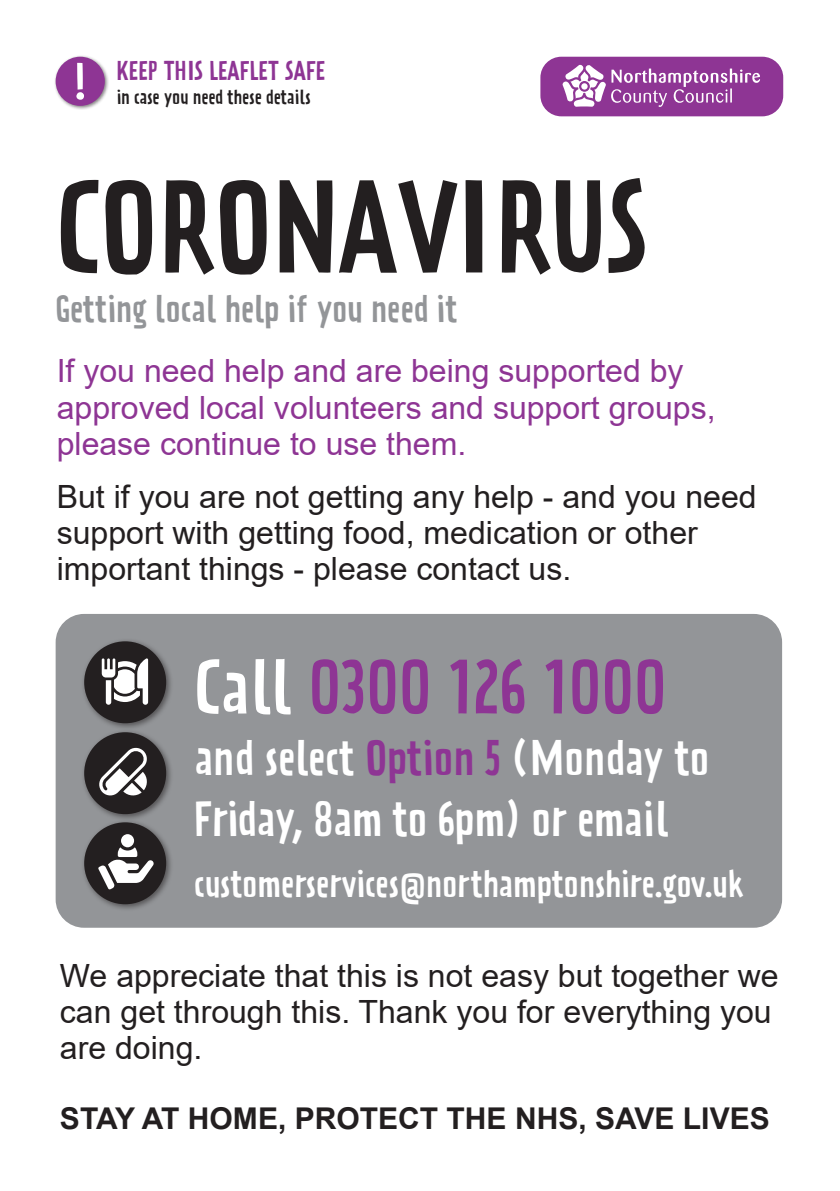
<style>
.page{position:relative;width:840px;height:1191px;background:#fff}
.page>*{position:absolute;margin:0;border:0;box-sizing:border-box;transform-origin:0 0}
.t1{font:116px "Prater Sans One";color:#231f20}
.t2{font:68px "Prater Sans One";color:#8e3594}
.t3{font:44px "Prater Sans One";color:#fff}
.t4{font:34px "Prater Sans One";color:#fff}
.t5{font:34px "Prater Sans One";letter-spacing:.005em;color:#939598}
.t6{font:32px/36px "Arial";color:#231f20}
.t7{font:32px/36px "Arial";color:#8e3594}
.t8{font:700 30px "Arial";color:#231f20}
.t9{font:24px "Prater Sans One";color:#8e3594}
.t10{font:18px "Prater Sans One";color:#231f20}
.s1{color:#fff}
.s2{color:#8e3594}
</style>
<div class="page">
<div style="left:56px;top:614px;width:725px;height:313px;background:#939598;border-radius:28px"></div>
<div style="left:540px;top:57px;width:242px;height:59px;background:#8e3594;border-radius:21px"></div>
<svg style="left:562px;top:64px;width:197px;height:43px"></svg>
<div style="left:81px;top:729px;width:92px;height:92px;background:#231f20;opacity:.55"></div>
<div style="left:84px;top:732px;width:82px;height:82px;background:#231f20;border-radius:50%"></div>
<svg style="left:99px;top:747px;width:48px;height:49px"></svg>
<div style="left:81px;top:638px;width:92px;height:92px;background:#231f20;opacity:.55"></div>
<div style="left:84px;top:641px;width:82px;height:82px;background:#231f20;border-radius:50%"></div>
<svg style="left:102px;top:658px;width:46px;height:46px"></svg>
<div style="left:81px;top:819px;width:92px;height:92px;background:#231f20;opacity:.55"></div>
<div style="left:84px;top:822px;width:82px;height:82px;background:#231f20;border-radius:50%"></div>
<div style="left:121px;top:834px;width:13px;height:13px;background:#fff;border-radius:50%"></div>
<svg style="left:98px;top:847px;width:56px;height:42px"></svg>
<div style="left:54px;top:55px;width:55px;height:55px;background:#231f20;opacity:.55"></div>
<div style="left:56px;top:57px;width:49px;height:49px;background:#8e3594;border-radius:50%"></div>
<svg style="left:76px;top:63px;width:8px;height:37px"></svg>
<p class="t9" style="left:117px;top:57px;width:210px">KEEP THIS LEAFLET SAFE</p>
<p class="t10" style="left:117px;top:87px;width:196px">in case you need these details</p>
<p class="t1" style="left:56px;top:159px;width:593px">CORONAVIRUS</p>
<p class="t5" style="left:56px;top:289px;width:403px">Getting local help if you need it</p>
<p class="t7" style="left:57px;top:353px;width:660px">If you need help and are being supported by approved local volunteers and support groups, please continue to use them.</p>
<p class="t6" style="left:57px;top:478px;width:701px">But if you are not getting any help - and you need support with getting food, medication or other important things - please contact us.</p>
<p class="t2" style="left:194px;top:647px;width:473px"><span class="s1">Call</span> 0300 126 1000</p>
<p class="t3" style="left:194px;top:731px;width:515px">and select <span class="s2">Option 5</span> (Monday to</p>
<p class="t3" style="left:194px;top:792px;width:476px">Friday, 8am to 6pm) or email</p>
<p class="t4" style="left:194px;top:863px;width:551px">customerservices@northamptonshire.gov.uk</p>
<p class="t6" style="left:60px;top:957px;width:720px">We appreciate that this is not easy but together we can get through this. Thank you for everything you are doing.</p>
<p class="t8" style="left:60px;top:1097px;width:710px">STAY AT HOME, PROTECT THE NHS, SAVE LIVES</p>
</div>
